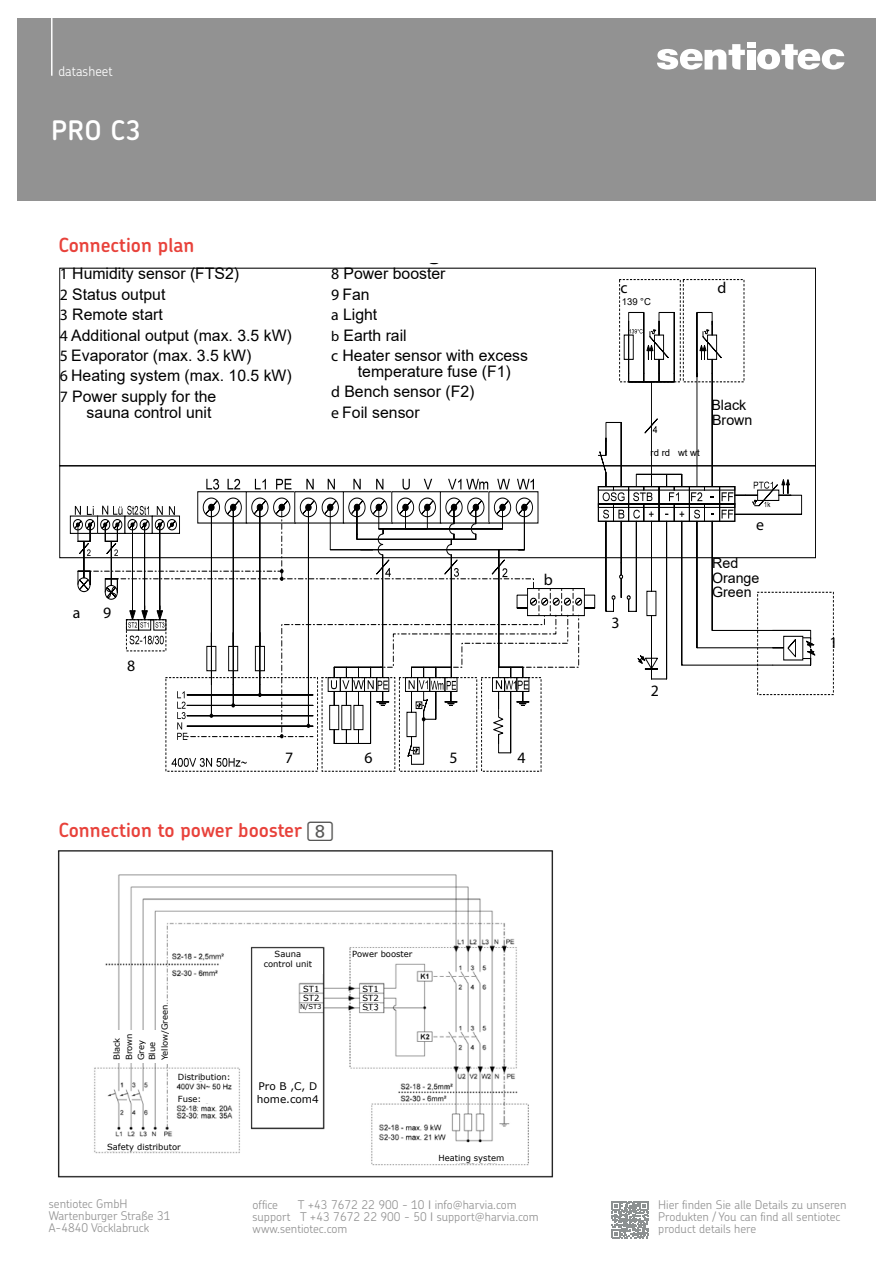
<style>
.page{position:relative;width:893px;height:1263px;background:#fff}
.page>*{position:absolute;margin:0;border:0;box-sizing:border-box;transform-origin:0 0}
.t1{font:600 27px "Chevin Pro";color:#fff}
.t2{font:600 19.5px "Chevin Pro";color:#e8423b}
.t3{font:15.9px/20.4px "Arial";color:#000}
.t4{font:15.9px "Myriad Pro";color:#000}
.t5{font:14.25px/14.5px "Arial";color:#000}
.t6{font:300 13.5px "Chevin Pro";color:#fff}
.t7{font:300 12px/12px "Chevin Pro";color:#929292}
.t8{font:10.5px/12.6px "MS Reference Sans Serif";color:#000}
.t9{font:9.6px "Arial";color:#000}
.t10{font:8.4px/9.1px "MS Reference Sans Serif";color:#000}
.t11{font:6.9px "MS Reference Sans Serif";color:#000}
.s1{font-family:"Myriad Pro"}
.s2{font-family:"Myriad Pro";font-size:14.25px}
.s3{font-family:"Num Line Three";font-weight:400;color:#575756}
</style>
<div class="page">
<div style="left:17px;top:18px;width:859px;height:183px;background:#929292"></div>
<svg style="left:657px;top:44px;width:88px;height:26px"></svg>
<svg style="left:757px;top:44px;width:87px;height:26px"></svg>
<div style="left:747px;top:50px;width:8px;height:20px;background:#fff"></div>
<div style="left:747px;top:43px;width:8px;height:5px;background:#fff"></div>
<hr style="left:51px;top:4px;width:2px;height:72px;background:#fff">
<svg style="left:611px;top:1201px;width:37px;height:37px"></svg>
<div style="left:70px;top:516px;width:28px;height:18px;border:1px solid #000"></div>
<div style="left:165px;top:677px;width:153px;height:95px;border:1px dashed #000"></div>
<div style="left:322px;top:677px;width:73px;height:95px;border:1px dashed #000"></div>
<div style="left:399px;top:677px;width:78px;height:95px;border:1px dashed #000"></div>
<hr style="left:689px;top:487px;width:1px;height:34px;background:#000">
<hr style="left:719px;top:487px;width:1px;height:34px;background:#000">
<div style="left:613px;top:486px;width:122px;height:5px;border:1px solid #000"></div>
<div style="left:598px;top:503px;width:137px;height:5px;border:1px solid #000"></div>
<hr style="left:598px;top:503px;width:137px;height:1px;background:#000">
<div style="left:783px;top:636px;width:20px;height:24px;border:1px solid #000"></div>
<div style="left:772px;top:630px;width:39px;height:10px;border:1px solid #000"></div>
<svg style="left:773px;top:637px;width:43px;height:22px"></svg>
<svg style="left:722px;top:479px;width:80px;height:39px"></svg>
<svg style="left:691px;top:487px;width:14px;height:34px"></svg>
<svg style="left:696px;top:312px;width:26px;height:66px"></svg>
<div style="left:619px;top:279px;width:62px;height:103px;border:1px dashed #000"></div>
<hr style="left:696px;top:373px;width:1px;height:114px;background:#000">
<hr style="left:712px;top:373px;width:1px;height:114px;background:#000">
<div style="left:712px;top:521px;width:61px;height:110px;border:1px solid #000"></div>
<div style="left:696px;top:521px;width:77px;height:127px;border:1px solid #000"></div>
<div style="left:757px;top:592px;width:77px;height:103px;border:1px dashed #000"></div>
<div style="left:481px;top:677px;width:60px;height:95px;border:1px dashed #000"></div>
<svg style="left:72px;top:311px;width:612px;height:456px"></svg>
<img style="left:57px;top:850px;width:497px;height:328px">
<div style="left:253px;top:950px;width:69px;height:24px;background:#fff"></div>
<div style="left:352px;top:950px;width:94px;height:9px;background:#fff"></div>
<div style="left:301px;top:985px;width:19px;height:7px;background:#fff"></div>
<div style="left:301px;top:994px;width:19px;height:7px;background:#fff"></div>
<div style="left:436px;top:1154px;width:77px;height:9px;background:#fff"></div>
<div style="left:104px;top:1144px;width:89px;height:7px;background:#fff"></div>
<div style="left:175px;top:1073px;width:61px;height:7px;background:#fff"></div>
<div style="left:175px;top:1095px;width:60px;height:7px;background:#fff"></div>
<div style="left:113px;top:1030px;width:7px;height:33px;background:#fff"></div>
<div style="left:126px;top:1030px;width:7px;height:33px;background:#fff"></div>
<div style="left:135px;top:1030px;width:9px;height:33px;background:#fff"></div>
<div style="left:146px;top:1030px;width:10px;height:33px;background:#fff"></div>
<div style="left:159px;top:1004px;width:9px;height:59px;background:#fff"></div>
<div style="left:361px;top:985px;width:18px;height:7px;background:#fff"></div>
<div style="left:361px;top:994px;width:18px;height:7px;background:#fff"></div>
<div style="left:361px;top:1003px;width:18px;height:7px;background:#fff"></div>
<div style="left:254px;top:1082px;width:68px;height:39px;background:#fff"></div>
<div style="left:300px;top:1004px;width:22px;height:7px;background:#fff"></div>
<p class="t6" style="left:58px;top:62px;width:56px">datasheet</p>
<h1 class="t1" style="left:51px;top:112px;width:92px">PRO C3</h1>
<p class="t2" style="left:58px;top:232px;width:137px">Connection plan</p>
<p class="t3" style="left:60px;top:263px;width:234px"><span class="s1">1</span> Humidity sensor (FTS2)<br><span class="s1">2</span> Status output<br><span class="s1">3</span> Remote start<br><span class="s1">4</span> Additional output (max. 3.5 kW)<br><span class="s1">5</span> Evaporator (max. 3.5 kW)<br><span class="s1">6</span> Heating system (max. 10.5 kW)<br><span class="s1">7</span> Power supply for the</p>
<p class="t3" style="left:87px;top:402px;width:126px">sauna control unit</p>
<p class="t3" style="left:331px;top:263px;width:198px"><span class="s1">8</span> Power booster<br><span class="s1">9</span> Fan<br><span class="s1">a</span> Light<br><span class="s2">b</span> Earth rail<br><span class="s1">c</span> Heater sensor with excess</p>
<p class="t3" style="left:331px;top:361px;width:181px;text-indent:27px">temperature fuse (F1) <span class="s1">d</span> Bench sensor (F2)<br><span class="s1">e</span> Foil sensor</p>
<p class="t4" style="left:73px;top:602px;width:9px">a</p>
<p class="t4" style="left:103px;top:602px;width:10px">9</p>
<p class="t4" style="left:127px;top:656px;width:10px">8</p>
<p class="t4" style="left:544px;top:570px;width:10px">b</p>
<p class="t4" style="left:285px;top:748px;width:10px">7</p>
<p class="t4" style="left:365px;top:748px;width:10px">6</p>
<p class="t4" style="left:517px;top:748px;width:10px">4</p>
<p class="t4" style="left:449px;top:748px;width:10px">5</p>
<p class="t2" style="left:58px;top:817px;width:277px">Connection to power booster <span class="s3">8</span></p>
<p class="t10" style="left:146px;top:1060px;width:57px;line-height:12.5px;rotate:-90deg">Blue<br>Yellow/Green</p>
<p class="t10" style="left:111px;top:1060px;width:28px;line-height:12.1px;rotate:-90deg">Black<br>Brown<br>Grey</p>
<p class="t10" style="left:178px;top:1072px;width:54px">Distribution:</p>
<p class="t10" style="left:178px;top:1094px;width:25px">Fuse:</p>
<p class="t10" style="left:107px;top:1142px;width:75px">Safety distributor</p>
<p class="t10" style="left:264px;top:948px;width:50px;line-height:10.1px;text-align:center">Sauna control unit</p>
<p class="t10" style="left:352px;top:949px;width:62px">Power booster</p>
<p class="t10" style="left:303px;top:984px;width:18px">ST1<br>ST2</p>
<p class="t10" style="left:363px;top:984px;width:18px;text-align:justify">ST1<br>ST2<br>ST3</p>
<p class="t11" style="left:300px;top:1002px;width:23px">N/ST3</p>
<p class="t8" style="left:257px;top:1080px;width:64px">Pro B ,C, D home.com4</p>
<p class="t10" style="left:438px;top:1153px;width:67px">Heating system</p>
<p class="t4" style="left:621px;top:278px;width:9px">c</p>
<p class="t9" style="left:622px;top:295px;width:31px">139 °C</p>
<p class="t4" style="left:717px;top:277px;width:10px">d</p>
<p class="t4" style="left:612px;top:612px;width:10px">3</p>
<p class="t9" style="left:651px;top:446px;width:51px">rd rd wt wt</p>
<p class="t5" style="left:711px;top:398px;width:36px">Black</p>
<p class="t5" style="left:712px;top:412px;width:42px">Brown</p>
<p class="t4" style="left:756px;top:515px;width:9px">e</p>
<p class="t5" style="left:712px;top:556px;width:49px">Red<br>Orange<br>Green</p>
<p class="t4" style="left:651px;top:681px;width:10px">2</p>
<p class="t4" style="left:830px;top:633px;width:10px">1</p>
<p class="t7" style="left:49px;top:1197px;width:123px">sentiotec GmbH<br>Wartenburger Straße 31<br>A-4840 Vöcklabruck</p>
<p class="t7" style="left:658px;top:1199px;width:190px">Hier finden Sie alle Details zu unseren<br>Produkten / You can find all sentiotec product details here</p>
<p class="t7" style="left:253px;top:1198px;width:288px;text-indent:45px">T +43 7672 22 900 - 10 info@harvia.com support T +43 7672 22 900 - 50 support@harvia.com www.sentiotec.com</p>
<p class="t7" style="left:253px;top:1198px;width:27px">office</p>
</div>
